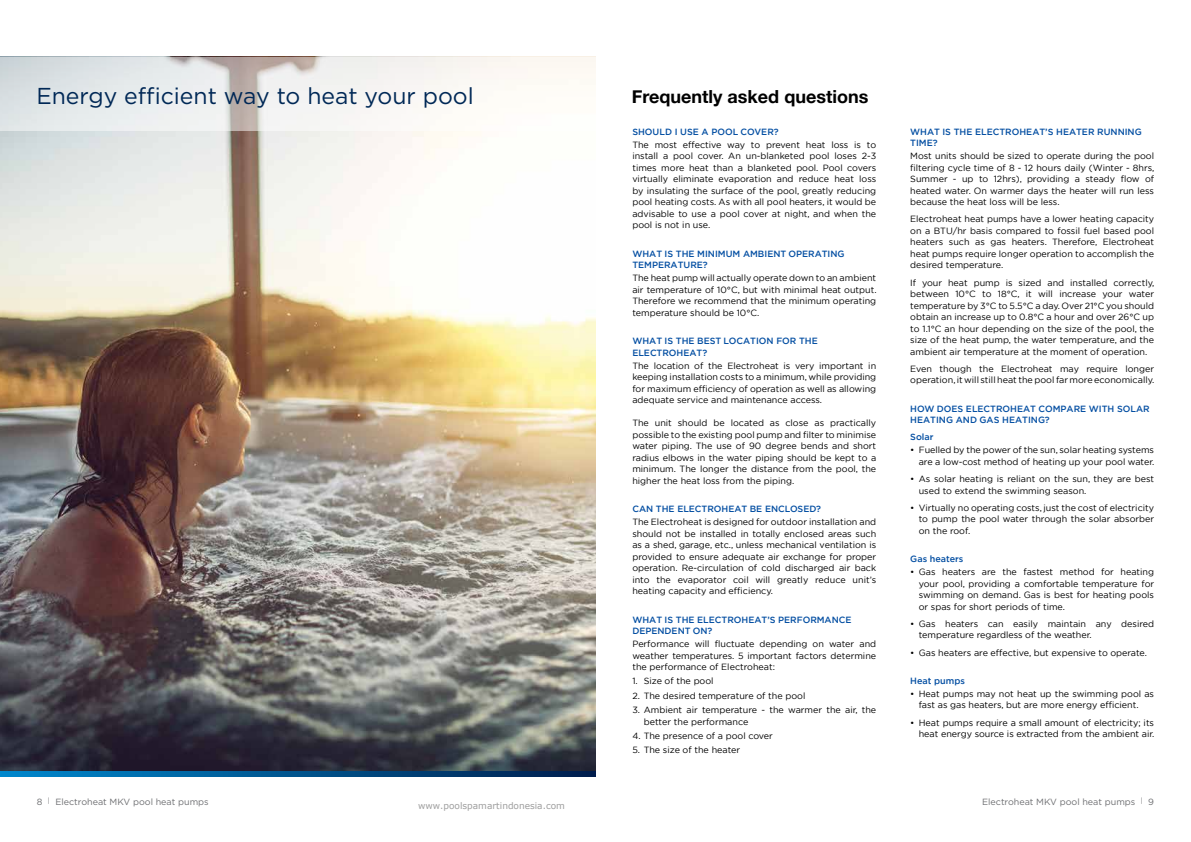
<style>
.page{position:relative;width:1191px;height:842px;background:#fff}
.page>*{position:absolute;margin:0;border:0;box-sizing:border-box;transform-origin:0 0}
.t1{font:23px "Gotham HTF";color:#002856}
.t2{font:700 18px "Helvetica Neue";color:#000}
.t3{font:9px/11.5px "Gotham";color:#000;text-align:justify}
.t4{font:500 9px/11.5px "Gotham";color:#034ea2}
.t5{font:9px "Gotham HTF";color:#6d6e71}
</style>
<div class="page">
<img style="left:0;top:130px;width:595px;height:641px">
<svg style="left:0;top:57px;width:595px;height:73px"></svg>
<svg style="left:0;top:771px;width:595px;height:6px;background:#00538c"></svg>
<h1 class="t1" style="left:36px;top:84px;width:439px">Energy efficient way to heat your pool</h1>
<h2 class="t2" style="left:632px;top:82px;width:238px">Frequently asked questions</h2>
<p class="t4" style="left:632px;top:126px;width:148px">SHOULD I USE A POOL COVER?</p>
<p class="t3" style="left:632px;top:139px;width:245px">The most effective way to prevent heat loss is to install a pool cover. An un-blanketed pool loses 2-3 times more heat than a blanketed pool. Pool covers virtually eliminate evaporation and reduce heat loss by insulating the surface of the pool, greatly reducing pool heating costs. As with all pool heaters, it would be advisable to use a pool cover at night, and when the pool is not in use.</p>
<p class="t4" style="left:632px;top:248px;width:214px">WHAT IS THE MINIMUM AMBIENT OPERATING<br>TEMPERATURE?</p>
<p class="t3" style="left:632px;top:272px;width:246px">The heat pump will actually operate down to an ambient air temperature of 10°C, but with minimal heat output.<br>Therefore we recommend that the minimum operating temperature should be 10°C.</p>
<p class="t4" style="left:632px;top:335px;width:187px">WHAT IS THE BEST LOCATION FOR THE<br>ELECTROHEAT?</p>
<p class="t3" style="left:632px;top:359px;width:245px">The location of the Electroheat is very important in keeping installation costs to a minimum, while providing for maximum efficiency of operation as well as allowing adequate service and maintenance access.</p>
<p class="t3" style="left:632px;top:417px;width:245px">The unit should be located as close as practically possible to the existing pool pump and filter to minimise water piping. The use of 90 degree bends and short radius elbows in the water piping should be kept to a minimum. The longer the distance from the pool, the higher the heat loss from the piping.</p>
<p class="t4" style="left:632px;top:503px;width:190px">CAN THE ELECTROHEAT BE ENCLOSED?</p>
<p class="t3" style="left:632px;top:516px;width:245px">The Electroheat is designed for outdoor installation and should not be installed in totally enclosed areas such as a shed, garage, etc., unless mechanical ventilation is provided to ensure adequate air exchange for proper operation. Re-circulation of cold discharged air back into the evaporator coil will greatly reduce unit’s heating capacity and efficiency.</p>
<p class="t4" style="left:632px;top:614px;width:221px">WHAT IS THE ELECTROHEAT’S PERFORMANCE<br>DEPENDENT ON?</p>
<p class="t3" style="left:632px;top:638px;width:245px">Performance will fluctuate depending on water and weather temperatures. 5 important factors determine the performance of Electroheat:</p>
<p class="t3" style="left:632px;top:675px;width:83px">1. Size of the pool</p>
<p class="t3" style="left:632px;top:690px;width:174px">2. The desired temperature of the pool</p>
<p class="t3" style="left:643px;top:704px;width:234px;text-indent:-11px">3. Ambient air temperature - the warmer the air, the better the performance</p>
<p class="t3" style="left:632px;top:730px;width:142px">4. The presence of a pool cover</p>
<p class="t3" style="left:632px;top:744px;width:109px">5. The size of the heater</p>
<p class="t4" style="left:910px;top:126px;width:233px">WHAT IS THE ELECTROHEAT’S HEATER RUNNING<br>TIME?</p>
<p class="t3" style="left:910px;top:150px;width:246px">Most units should be sized to operate during the pool filtering cycle time of 8 - 12 hours daily (Winter - 8hrs, Summer - up to 12hrs), providing a steady flow of heated water. On warmer days the heater will run less because the heat loss will be less.</p>
<p class="t3" style="left:910px;top:213px;width:245px">Electroheat heat pumps have a lower heating capacity on a BTU/hr basis compared to fossil fuel based pool heaters such as gas heaters. Therefore, Electroheat heat pumps require longer operation to accomplish the desired temperature.</p>
<p class="t3" style="left:910px;top:276px;width:246px">If your heat pump is sized and installed correctly, between 10°C to 18°C, it will increase your water temperature by 3°C to 5.5°C a day. Over 21°C you should obtain an increase up to 0.8°C a hour and over 26°C up to 1.1°C an hour depending on the size of the pool, the size of the heat pump, the water temperature, and the ambient air temperature at the moment of operation.</p>
<p class="t3" style="left:910px;top:363px;width:246px">Even though the Electroheat may require longer operation, it will still heat the pool far more economically.</p>
<p class="t4" style="left:910px;top:403px;width:241px">HOW DOES ELECTROHEAT COMPARE WITH SOLAR<br>HEATING AND GAS HEATING?</p>
<p class="t4" style="left:910px;top:431px;width:25px">Solar</p>
<p class="t3" style="left:910px;top:444px;width:246px;text-align:right">• Fuelled by the power of the sun, solar heating systems are a low-cost method of heating up your pool water.</p>
<p class="t3" style="left:918px;top:473px;width:237px;text-indent:-9px">• As solar heating is reliant on the sun, they are best used to extend the swimming season.</p>
<p class="t3" style="left:918px;top:502px;width:237px;text-indent:-9px">• Virtually no operating costs, just the cost of electricity to pump the pool water through the solar absorber on the roof.</p>
<p class="t4" style="left:910px;top:553px;width:55px">Gas heaters</p>
<p class="t3" style="left:918px;top:566px;width:237px;text-indent:-9px">• Gas heaters are the fastest method for heating your pool, providing a comfortable temperature for swimming on demand. Gas is best for heating pools or spas for short periods of time.</p>
<p class="t3" style="left:918px;top:618px;width:237px;text-indent:-9px">• Gas heaters can easily maintain any desired temperature regardless of the weather.</p>
<p class="t3" style="left:910px;top:646px;width:238px">• Gas heaters are effective, but expensive to operate.</p>
<p class="t4" style="left:910px;top:675px;width:56px">Heat pumps</p>
<p class="t3" style="left:918px;top:688px;width:237px;text-indent:-9px">• Heat pumps may not heat up the swimming pool as fast as gas heaters, but are more energy efficient.</p>
<p class="t3" style="left:910px;top:716px;width:246px;text-align:right">• Heat pumps require a small amount of electricity; its heat energy source is extracted from the ambient air.</p>
<p class="t5" style="left:37px;top:796px;width:173px">8 <sup>|</sup> Electroheat MKV pool heat pumps</p>
<p class="t5" style="left:982px;top:796px;width:173px">Electroheat MKV pool heat pumps <sup>|</sup> 9</p>
</div>
